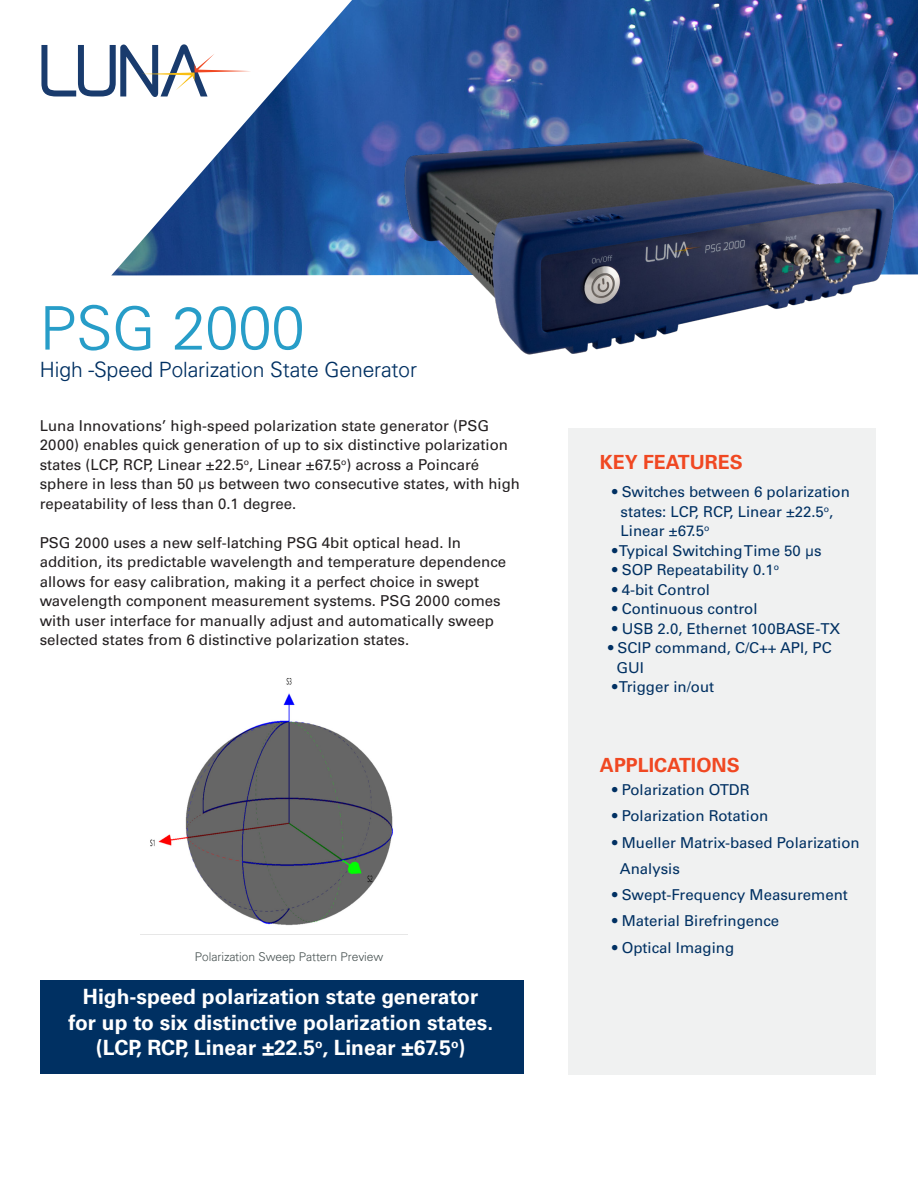
<style>
.page{position:relative;width:918px;height:1188px;background:#fff}
.page>*{position:absolute;margin:0;border:0;box-sizing:border-box;transform-origin:0 0}
.t1{font:300 60px "Univers";color:#279dc8}
.Default{font:700 21px/25.5px "Univers LT Std";color:#fff;text-align:center}
.t2{font:300 21px "Univers";color:#003062}
.t3{font:700 19.5px "Univers LT Std";color:#f04822}
.Default-2{font:15px/19.5px "Univers LT Std";color:#231f20}
.Default-3{font:15px "Univers LT Std";color:#003062}
.t4{font:300 12px "Univers";color:#4e5858}
</style>
<div class="page">
<div style="left:568px;top:428px;width:308px;height:647px;background:#f0f1f1"></div>
<svg style="left:41px;top:45px;width:70px;height:52px"></svg>
<img style="left:111px;top:0;width:807px;height:275px">
<img style="left:403px;top:87px;width:515px;height:268px">
<div style="left:40px;top:981px;width:484px;height:93px;background:#003062"></div>
<img style="left:141px;top:678px;width:267px;height:257px">
<p class="t1" style="left:40px;top:292px;width:266px">PSG 2000</p>
<p class="t2" style="left:40px;top:357px;width:379px">High -Speed Polarization State Generator</p>
<p class="Default-2" style="left:40px;top:416px;width:482px">Luna Innovations’ high-speed polarization state generator (PSG 2000) enables quick generation of up to six distinctive polarization states (LCP, RCP, Linear ±22.5<sup>o</sup>, Linear ±67.5<sup>o</sup>) across a Poincaré sphere in less than 50 µs between two consecutive states, with high repeatability of less than 0.1 degree.</p>
<p class="Default-2" style="left:40px;top:533px;width:468px">PSG 2000 uses a new self-latching PSG 4bit optical head. In addition, its predictable wavelength and temperature dependence allows for easy calibration, making it a perfect choice in swept wavelength component measurement systems. PSG 2000 comes with user interface for manually adjust and automatically sweep selected states from 6 distinctive polarization states.</p>
<p class="t4" style="left:195px;top:949px;width:190px">Polarization Sweep Pattern Preview</p>
<p class="Default" style="left:69px;top:985px;width:426px">High-speed polarization state generator for up to six distinctive polarization states. (LCP, RCP, Linear ±22.5<sup>o</sup>, Linear ±67.5<sup>o</sup>)</p>
<p class="t3" style="left:600px;top:450px;width:145px">KEY FEATURES</p>
<p class="Default-3" style="left:612px;top:483px;width:239px">• Switches between 6 polarization</p>
<p class="Default-3" style="left:621px;top:503px;width:214px">states: LCP, RCP, Linear ±22.5<sup>o</sup>,</p>
<p class="Default-3" style="left:621px;top:522px;width:90px">Linear ±67.5<sup>o</sup></p>
<p class="Default-3" style="left:612px;top:542px;width:211px">• Typical Switching Time 50 µs</p>
<p class="Default-3" style="left:612px;top:561px;width:169px">• SOP Repeatability 0.1<sup>o</sup></p>
<p class="Default-3" style="left:612px;top:581px;width:99px">• 4-bit Control</p>
<p class="Default-3" style="left:612px;top:600px;width:147px">• Continuous control</p>
<p class="Default-3" style="left:612px;top:620px;width:230px">• USB 2.0, Ethernet 100BASE-TX</p>
<p class="Default-3" style="left:608px;top:639px;width:225px">• SCIP command, C/C++ API, PC</p>
<p class="Default-3" style="left:616px;top:659px;width:29px">GUI</p>
<p class="Default-3" style="left:612px;top:678px;width:103px">• Trigger in/out</p>
<p class="t3" style="left:600px;top:754px;width:141px">APPLICATIONS</p>
<p class="Default-3" style="left:612px;top:781px;width:139px">• Polarization OTDR</p>
<p class="Default-3" style="left:612px;top:807px;width:158px">• Polarization Rotation</p>
<p class="Default-3" style="left:612px;top:833px;width:249px">• Mueller Matrix-based Polarization</p>
<p class="Default-3" style="left:620px;top:860px;width:62px">Analysis</p>
<p class="Default-3" style="left:612px;top:886px;width:237px">• Swept-Frequency Measurement</p>
<p class="Default-3" style="left:612px;top:912px;width:168px">• Material Birefringence</p>
<p class="Default-3" style="left:612px;top:938px;width:123px">• Optical Imaging</p>
</div>
